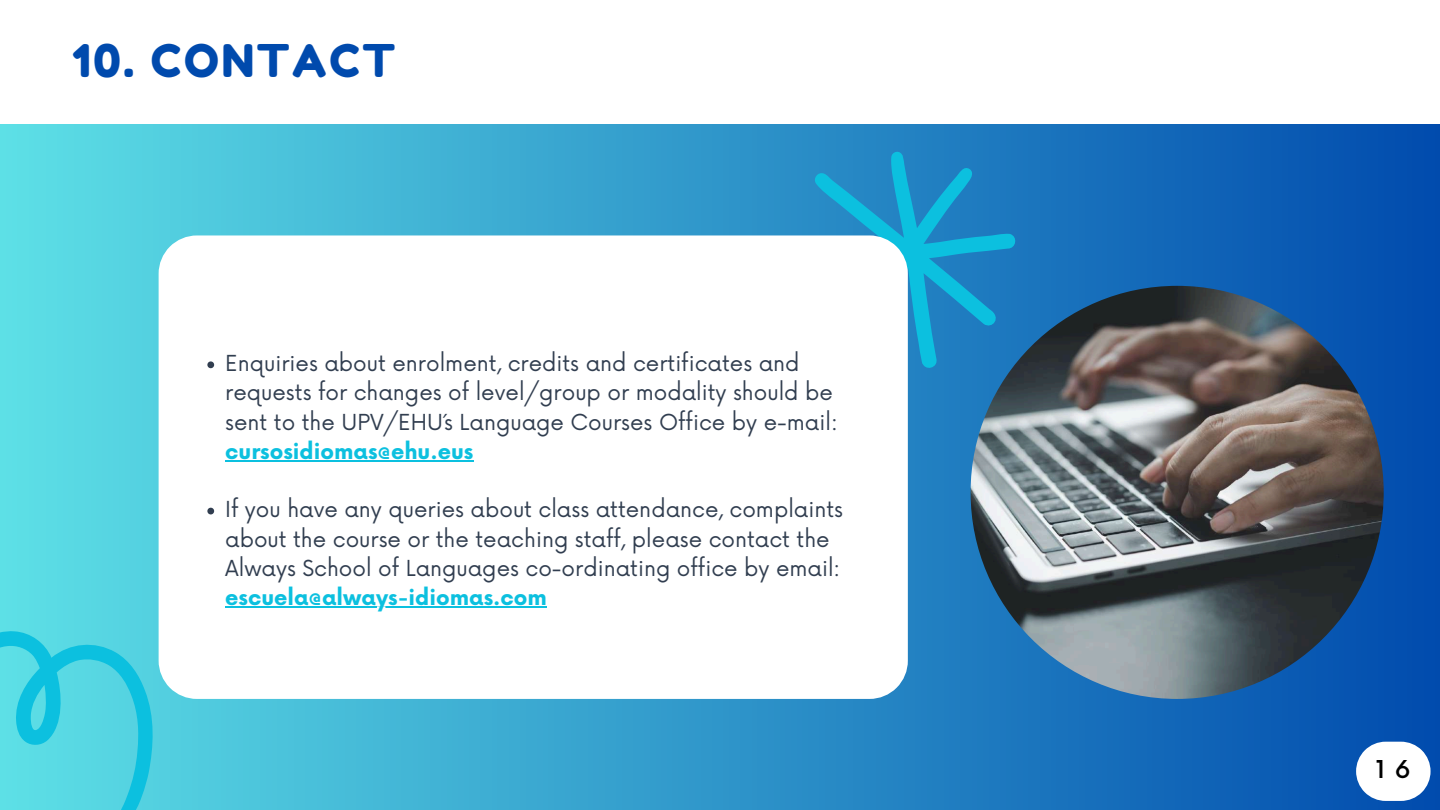
<style>
.page{position:relative;width:1440px;height:810px;background:#fff}
.page>*{position:absolute;margin:0;border:0;box-sizing:border-box;transform-origin:0 0}
.t1{font:45px "Fredoka One";letter-spacing:.06em;color:#004aad}
.t2{font:500 24px "Now";color:#000}
.t3{font:21.5px/29.2px "Now";color:#313e50}
.t4{font:700 21.5px "Now";color:#0cc0df}
</style>
<div class="page">
<div style="left:0;top:0;width:1440px;height:810px;background:linear-gradient(to right,#5de0e6,#014bad)"></div>
<svg style="left:798px;top:151px;width:220px;height:218px;background:#1b8fc8"></svg>
<svg style="left:0;top:584px;width:192px;height:226px;background:#4bd3e2"></svg>
<div style="left:0;top:0;width:1440px;height:124px;background:#fff"></div>
<svg style="left:159px;top:235px;width:749px;height:464px"></svg>
<img style="left:971px;top:286px;width:413px;height:413px;border-radius:50%">
<svg style="left:1356px;top:742px;width:75px;height:59px"></svg>
<svg style="left:207px;top:361px;width:7px;height:7px"></svg>
<hr style="left:225px;top:460px;width:248px;height:2px;background:#0cc0df">
<svg style="left:207px;top:508px;width:7px;height:6px"></svg>
<hr style="left:225px;top:607px;width:322px;height:1px;background:#0cc0df">
<h1 class="t1" style="left:73px;top:33px;width:324px">10. CONTACT</h1>
<p class="t3" style="left:225px;top:350px;width:614px">Enquiries about enrolment, credits and certificates and requests for changes of level/group or modality should be sent to the UPV/EHU´s Language Courses Office by e-mail:</p>
<p class="t4" style="left:225px;top:440px;width:250px">cursosidiomas@ehu.eus</p>
<p class="t3" style="left:225px;top:496px;width:619px">If you have any queries about class attendance, complaints about the course or the teaching staff, please contact the<br>Always School of Languages co-ordinating office by email:</p>
<p class="t4" style="left:225px;top:586px;width:323px">escuela@always-idiomas.com</p>
<p class="t2" style="left:1376px;top:757px;width:36px">1 6</p>
</div>
